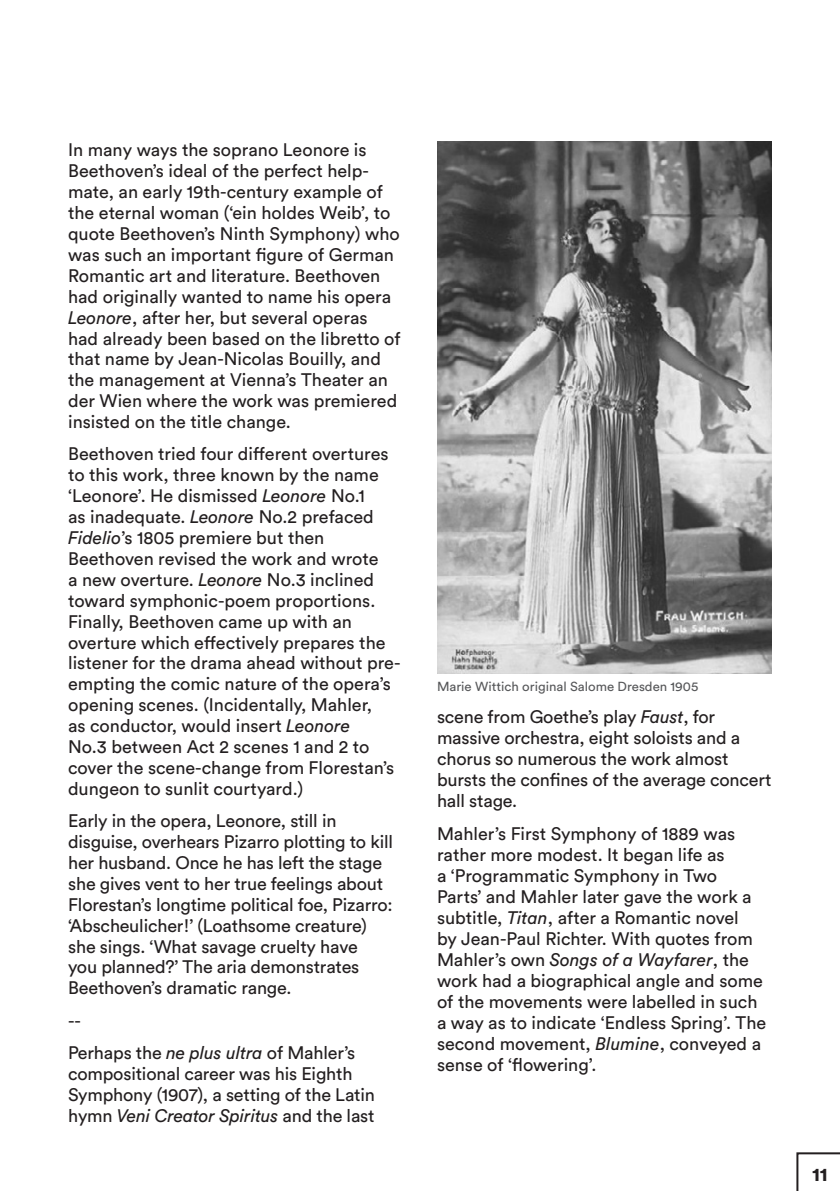
<style>
.page{position:relative;width:840px;height:1191px;background:#fff}
.page>*{position:absolute;margin:0;border:0;box-sizing:border-box;transform-origin:0 0}
.t1{font:900 18.6px "Circular Std";color:#231f20}
.t2{font:18px/20.8px "Circular Std";color:#231f20}
.t3{font:13px "Circular Std";color:#57585a}
.s1{font-style:italic}
</style>
<div class="page">
<img style="left:437px;top:142px;width:334px;height:532px">
<svg style="left:796px;top:1152px;width:43px;height:39px"></svg>
<p class="t2" style="left:68px;top:139px;width:334px">In many ways the soprano Leonore is Beethoven’s ideal of the perfect help&shy;mate, an early 19th-century example of the eternal woman (‘ein holdes Weib’, to quote Beethoven’s Ninth Symphony) who was such an important figure of German Romantic art and literature. Beethoven had originally wanted to name his opera <span class="s1">Leonore</span>, after her, but several operas had already been based on the libretto of that name by Jean-Nicolas Bouilly, and the management at Vienna’s Theater an der Wien where the work was premiered insisted on the title change.</p>
<p class="t2" style="left:68px;top:443px;width:334px">Beethoven tried four different overtures to this work, three known by the name ‘Leonore’. He dismissed <span class="s1">Leonore</span> No.1<br>as inadequate. <span class="s1">Leonore</span> No.2 prefaced <span class="s1">Fidelio</span>’s 1805 premiere but then Beethoven revised the work and wrote<br>a new overture. <span class="s1">Leonore</span> No.3 inclined toward symphonic-poem proportions.<br>Finally, Beethoven came up with an overture which effectively prepares the listener for the drama ahead without pre&shy;empting the comic nature of the opera’s opening scenes. (Incidentally, Mahler,<br>as conductor, would insert <span class="s1">Leonore<br></span>No.3 between Act 2 scenes 1 and 2 to cover the scene-change from Florestan’s dungeon to sunlit courtyard.)</p>
<p class="t2" style="left:68px;top:810px;width:326px">Early in the opera, Leonore, still in disguise, overhears Pizarro plotting to kill her husband. Once he has left the stage she gives vent to her true feelings about Florestan’s longtime political foe, Pizarro: ‘Abscheulicher!’ (Loathsome creature) she sings. ‘What savage cruelty have<br>you planned?’ The aria demonstrates Beethoven’s dramatic range.</p>
<p class="t2" style="left:68px;top:1004px;width:288px;line-height:32.2px">--<br>Perhaps the <span class="s1">ne plus ultra</span> of Mahler’s</p>
<p class="t2" style="left:68px;top:1062px;width:308px">compositional career was his Eighth<br>Symphony (1907), a setting of the Latin hymn <span class="s1">Veni Creator Spiritus</span> and the last</p>
<p class="t3" style="left:437px;top:678px;width:262px">Marie Wittich original Salome Dresden 1905</p>
<p class="t2" style="left:437px;top:706px;width:336px">scene from Goethe’s play <span class="s1">Faust</span>, for massive orchestra, eight soloists and a chorus so numerous the work almost bursts the confines of the average concert hall stage.</p>
<p class="t2" style="left:437px;top:822px;width:330px">Mahler’s First Symphony of 1889 was rather more modest. It began life as<br>a ‘Programmatic Symphony in Two<br>Parts’ and Mahler later gave the work a subtitle, <span class="s1">Titan</span>, after a Romantic novel<br>by Jean-Paul Richter. With quotes from Mahler’s own <span class="s1">Songs of a Wayfarer</span>, the work had a biographical angle and some of the movements were labelled in such a way as to indicate ‘Endless Spring’. The second movement, <span class="s1">Blumine</span>, conveyed a sense of ‘flowering’.</p>
<p class="t1" style="left:811px;top:1161px;width:17px">11</p>
</div>
